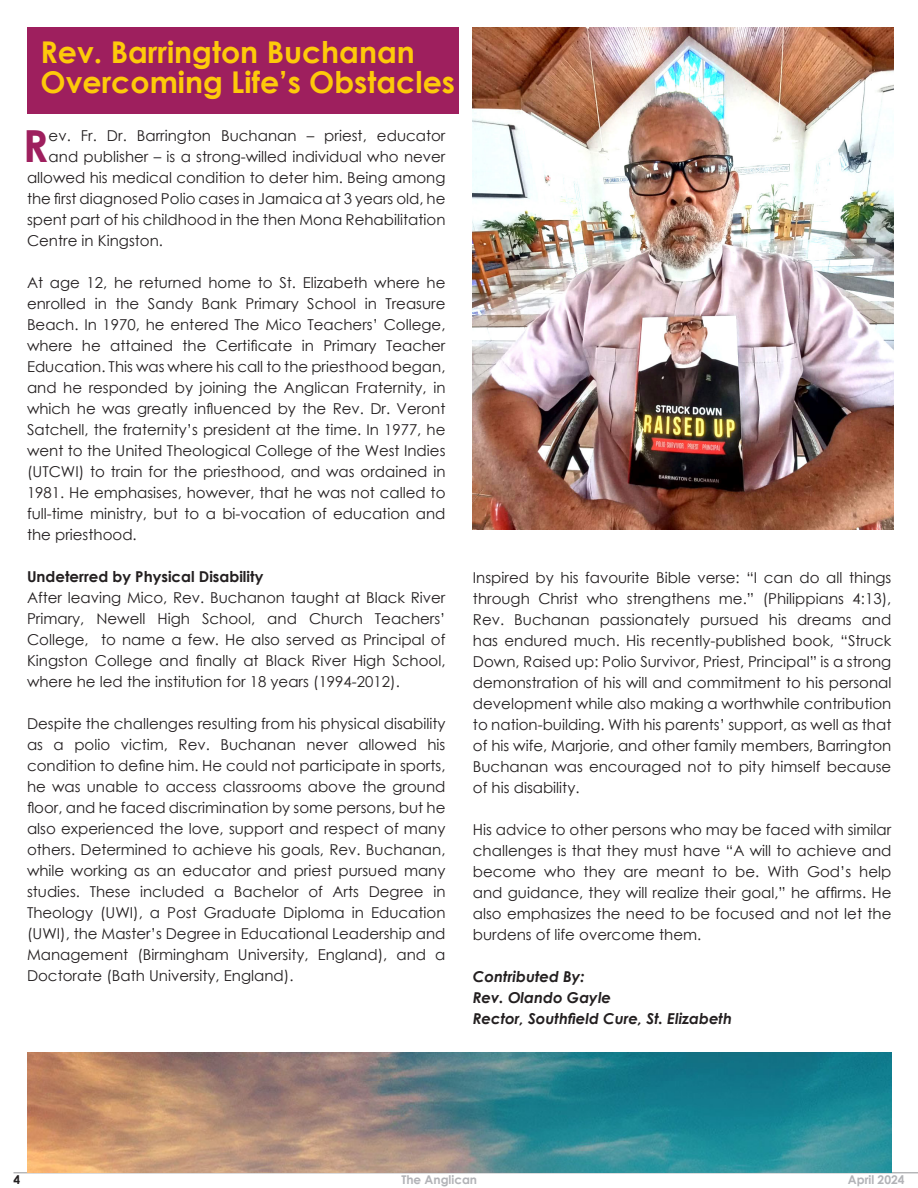
<style>
.page{position:relative;width:918px;height:1188px;background:#fff}
.page>*{position:absolute;margin:0;border:0;box-sizing:border-box;transform-origin:0 0}
.t1{font:700 44.25px "Century Gothic";color:#9e1f5e}
.t2{font:700 30px "Century Gothic";color:#feca0a}
.t3{font:15px/21px "Century Gothic";color:#231f20;text-align:justify}
.t4{font:italic 700 15px/21px "Century Gothic";color:#231f20}
.t5{font:700 15px "Century Gothic";color:#231f20}
.t6{font:700 12px "Century Gothic";color:#b2b3b7}
.t7{font:700 12px "Century Gothic";color:#231f20}
</style>
<div class="page">
<hr style="left:14px;top:1172px;width:904px;height:1px;background:#939598">
<div style="left:27px;top:27px;width:432px;height:86px;background:#9e1f5e"></div>
<img style="left:473px;top:27px;width:421px;height:502px">
<img style="left:27px;top:1053px;width:864px;height:119px">
<p class="t2" style="left:40px;top:29px;width:376px">Rev. Barrington Buchanan</p>
<p class="t2" style="left:40px;top:59px;width:416px">Overcoming Life’s Obstacles</p>
<p class="t1" style="left:23px;top:112px;width:27px">R</p>
<p class="t3" style="left:49px;top:125px;width:398px">ev. Fr. Dr. Barrington Buchanan – priest, educator</p>
<p class="t3" style="left:49px;top:146px;width:398px">and publisher – is a strong-willed individual who never</p>
<p class="t3" style="left:27px;top:167px;width:420px">allowed his medical condition to deter him. Being among</p>
<p class="t3" style="left:27px;top:188px;width:420px">the first diagnosed Polio cases in Jamaica at 3 years old, he</p>
<p class="t3" style="left:27px;top:209px;width:420px">spent part of his childhood in the then Mona Rehabilitation</p>
<p class="t3" style="left:27px;top:230px;width:138px">Centre in Kingston.</p>
<p class="t3" style="left:27px;top:272px;width:420px">At age 12, he returned home to St. Elizabeth where he enrolled in the Sandy Bank Primary School in Treasure Beach. In 1970, he entered The Mico Teachers’ College, where he attained the Certificate in Primary Teacher Education. This was where his call to the priesthood began, and he responded by joining the Anglican Fraternity, in which he was greatly influenced by the Rev. Dr. Veront Satchell, the fraternity’s president at the time. In 1977, he went to the United Theological College of the West Indies (UTCWI) to train for the priesthood, and was ordained in 1981. He emphasises, however, that he was not called to full-time ministry, but to a bi-vocation of education and the priesthood.</p>
<p class="t5" style="left:27px;top:565px;width:238px">Undeterred by Physical Disability</p>
<p class="t3" style="left:27px;top:587px;width:420px">After leaving Mico, Rev. Buchanon taught at Black River Primary, Newell High School, and Church Teachers’ College, to name a few. He also served as Principal of Kingston College and finally at Black River High School, where he led the institution for 18 years (1994-2012).</p>
<p class="t3" style="left:27px;top:713px;width:420px">Despite the challenges resulting from his physical disability as a polio victim, Rev. Buchanan never allowed his condition to define him. He could not participate in sports, he was unable to access classrooms above the ground floor, and he faced discrimination by some persons, but he also experienced the love, support and respect of many others. Determined to achieve his goals, Rev. Buchanan, while working as an educator and priest pursued many studies. These included a Bachelor of Arts Degree in Theology (UWI), a Post Graduate Diploma in Education (UWI), the Master’s Degree in Educational Leadership and Management (Birmingham University, England), and a Doctorate (Bath University, England).</p>
<p class="t3" style="left:473px;top:567px;width:420px">Inspired by his favourite Bible verse: “I can do all things through Christ who strengthens me.” (Philippians 4:13), Rev. Buchanan passionately pursued his dreams and has endured much. His recently-published book, “Struck Down, Raised up: Polio Survivor, Priest, Principal” is a strong demonstration of his will and commitment to his personal development while also making a worthwhile contribution to nation-building. With his parents’ support, as well as that of his wife, Marjorie, and other family members, Barrington Buchanan was encouraged not to pity himself because of his disability.</p>
<p class="t3" style="left:473px;top:819px;width:420px">His advice to other persons who may be faced with similar challenges is that they must have “A will to achieve and become who they are meant to be. With God’s help and guidance, they will realize their goal,” he affirms. He also emphasizes the need to be focused and not let the burdens of life overcome them.</p>
<p class="t4" style="left:473px;top:965px;width:140px">Contributed By:<br>Rev. Olando Gayle</p>
<p class="t4" style="left:473px;top:1007px;width:261px">Rector, Southfield Cure, St. Elizabeth</p>
<p class="t7" style="left:14px;top:1171px;width:8px">4</p>
<p class="t6" style="left:401px;top:1171px;width:77px">The Anglican</p>
<p class="t6" style="left:848px;top:1171px;width:58px">April 2024</p>
</div>
